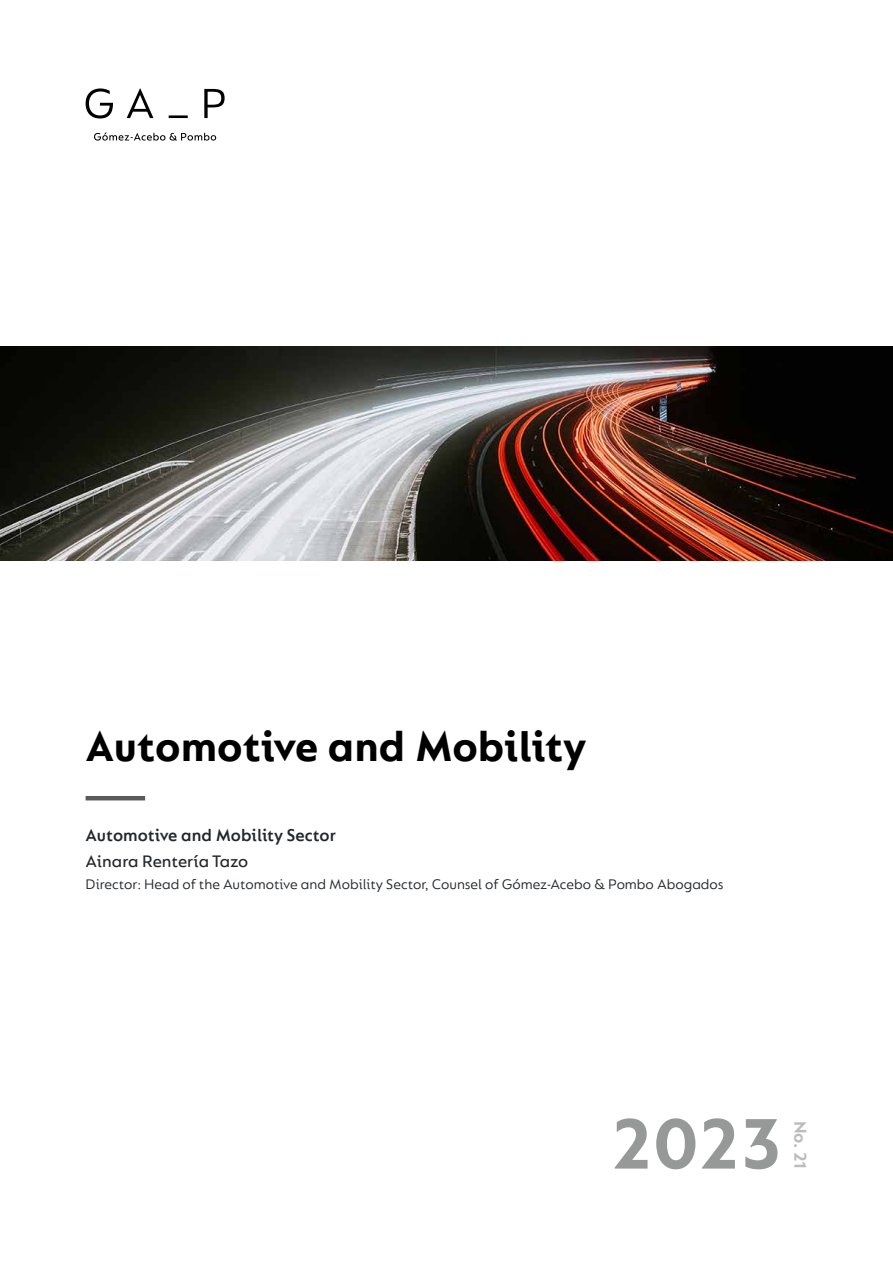
<style>
.page{position:relative;width:893px;height:1263px;background:#fff}
.page>*{position:absolute;margin:0;border:0;box-sizing:border-box;transform-origin:0 0}
.t1{font:700 76.35px "FS Lucas";color:#979898}
.t2{font:700 45px "FS Lucas";letter-spacing:-.005em;color:#000}
.t3{font:600 18px "FS Lucas";letter-spacing:-.005em;color:#24272a}
.t4{font:500 18px "FS Lucas";letter-spacing:-.01em;color:#24272a}
.t5{font:700 18px "FS Lucas";color:#bbbdbd}
.t6{font:15px "FS Lucas";color:#24272a}
</style>
<div class="page">
<svg style="left:86px;top:88px;width:139px;height:53px"></svg>
<img style="left:1px;top:347px;width:891px;height:214px">
<hr style="left:86px;top:796px;width:59px;height:4px;background:#5a5a5a">
<h2 class="t2" style="left:86px;top:720px;width:502px">Automotive and Mobility</h2>
<p class="t3" style="left:86px;top:825px;width:252px">Automotive and Mobility Sector</p>
<p class="t4" style="left:86px;top:851px;width:164px">Ainara Rentería Tazo</p>
<p class="t6" style="left:86px;top:876px;width:639px">Director: Head of the Automotive and Mobility Sector, Counsel of Gómez-Acebo &amp; Pombo Abogados</p>
<h1 class="t1" style="left:611px;top:1100px;width:173px">2023</h1>
<p class="t5" style="left:811px;top:1120px;width:50px;rotate:90deg">No. 21</p>
</div>
